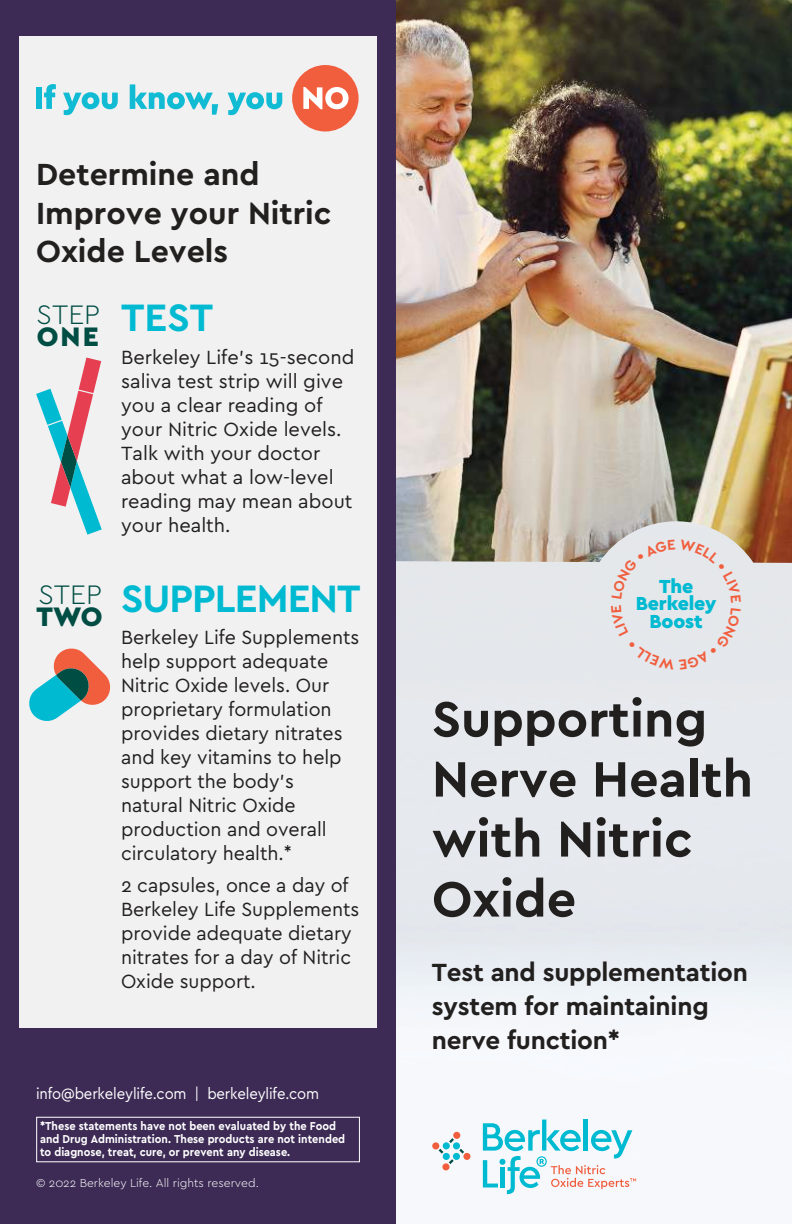
<style>
.page{position:relative;width:792px;height:1224px;background:#fff}
.page>*{position:absolute;margin:0;border:0;box-sizing:border-box;transform-origin:0 0}
.t1{font:700 52px/60px "Cera GR";color:#221f1f}
.t2{font:700 40px "Cera GR";letter-spacing:-.025em;color:#00bad2}
.t3{font:700 32px/38.4px "Cera GR";color:#221f1f}
.t4{font:300 28px/22px "Cera GR";color:#004d43}
.t5{font:900 28px "Cera GR";color:#004d43}
.t6{font:700 26px/34px "Cera GR";letter-spacing:-.01em;color:#221f1f}
.t7{font:20px/24px "Cera GR";color:#221f1f}
.t8{font:900 19.8px/17.4px "Cera GR";letter-spacing:-.01em;color:#00bad2;text-align:center}
.t9{font:16px "Cera GR";letter-spacing:-.01em;color:#fff;scale:.93 1}
.t10{font:700 12px/13px "Cera GR";color:#fff;scale:.92 1}
.t11{font:300 12px "Cera GR";color:#fff}
.s1{font-weight:700;font-size:40px;color:#00bad2}
.s2{font-weight:900}
</style>
<div class="page">
<div style="left:0;top:0;width:396px;height:1224px;background:#3d2b55"></div>
<img style="left:396px;top:563px;width:396px;height:632px">
<img style="left:396px;top:0;width:396px;height:563px">
<svg style="left:449px;top:1138px;width:5px;height:5px"></svg>
<svg style="left:439px;top:1149px;width:25px;height:15px"></svg>
<div style="left:453px;top:1132px;width:7px;height:7px;background:#f15e3e;border-radius:50%"></div>
<div style="left:443px;top:1142px;width:7px;height:7px;background:#00bad2;border-radius:50%"></div>
<div style="left:453px;top:1153px;width:7px;height:7px;background:#00bad2;border-radius:50%"></div>
<div style="left:442px;top:1163px;width:8px;height:7px;background:#f15e3e;border-radius:50%"></div>
<div style="left:463px;top:1153px;width:8px;height:7px;background:#f15e3e;border-radius:50%"></div>
<div style="left:453px;top:1142px;width:7px;height:7px;background:#00bad2;border-radius:50%"></div>
<div style="left:443px;top:1153px;width:7px;height:7px;background:#00bad2;border-radius:50%"></div>
<div style="left:432px;top:1142px;width:7px;height:7px;background:#f15e3e;border-radius:50%"></div>
<svg style="left:483px;top:1120px;width:153px;height:74px"></svg>
<div style="left:19px;top:36px;width:358px;height:992px;background:#f1f1f2"></div>
<svg style="left:36px;top:358px;width:66px;height:177px"></svg>
<svg style="left:29px;top:648px;width:81px;height:73px"></svg>
<div style="left:292px;top:65px;width:67px;height:67px;background:#f15e3e;border-radius:50%"></div>
<div style="left:36px;top:87px;width:6px;height:22px;background:#10bbd3"></div>
<svg style="left:44px;top:84px;width:12px;height:25px"></svg>
<svg style="left:63px;top:92px;width:55px;height:23px"></svg>
<svg style="left:130px;top:84px;width:88px;height:31px"></svg>
<svg style="left:228px;top:92px;width:54px;height:23px"></svg>
<svg style="left:303px;top:87px;width:46px;height:22px"></svg>
<div style="left:36px;top:1117px;width:324px;height:45px;border:1px solid #fff"></div>
<div style="left:611px;top:539px;width:130px;height:131px;background:#e4e7eb"></div>
<h3 class="t3" style="left:36px;top:157px;width:297px">Determine and<br>Improve your Nitric<br>Oxide Levels</h3>
<h3 class="t4" style="left:36px;top:305px;width:178px">STEP <span class="s1">TEST<br></span><span class="s2">ONE</span></h3>
<p class="t7" style="left:121px;top:346px;width:235px">Berkeley Life’s 15-second saliva test strip will give you a clear reading of your Nitric Oxide levels.<br>Talk with your doctor about what a low-level reading may mean about your health.</p>
<h2 class="t2" style="left:38px;top:582px;width:324px"><sup>STEP</sup> SUPPLEMENT</h2>
<h3 class="t5" style="left:37px;top:604px;width:68px">TWO</h3>
<p class="t7" style="left:121px;top:626px;width:240px">Berkeley Life Supplements help support adequate<br>Nitric Oxide levels. Our proprietary formulation provides dietary nitrates and key vitamins to help support the body’s natural Nitric Oxide production and overall circulatory health.*</p>
<p class="t7" style="left:121px;top:874px;width:240px">2 capsules, once a day of<br>Berkeley Life Supplements provide adequate dietary nitrates for a day of Nitric<br>Oxide support.</p>
<p class="t9" style="left:36px;top:1086px;width:306px">info@berkeleylife.com | berkeleylife.com</p>
<p class="t10" style="left:40px;top:1121px;width:333px">*These statements have not been evaluated by the Food and Drug Administration. These products are not intended to diagnose, treat, cure, or prevent any disease.</p>
<p class="t11" style="left:36px;top:1178px;width:224px">© 2022 Berkeley Life. All rights reserved.</p>
<p class="t8" style="left:636px;top:578px;width:82px">The<br>Berkeley<br>Boost</p>
<h1 class="t1" style="left:432px;top:692px;width:323px">Supporting<br>Nerve Health with Nitric<br>Oxide</h1>
<h3 class="t6" style="left:432px;top:957px;width:317px">Test and supplementation system for maintaining nerve function*</h3>
</div>
